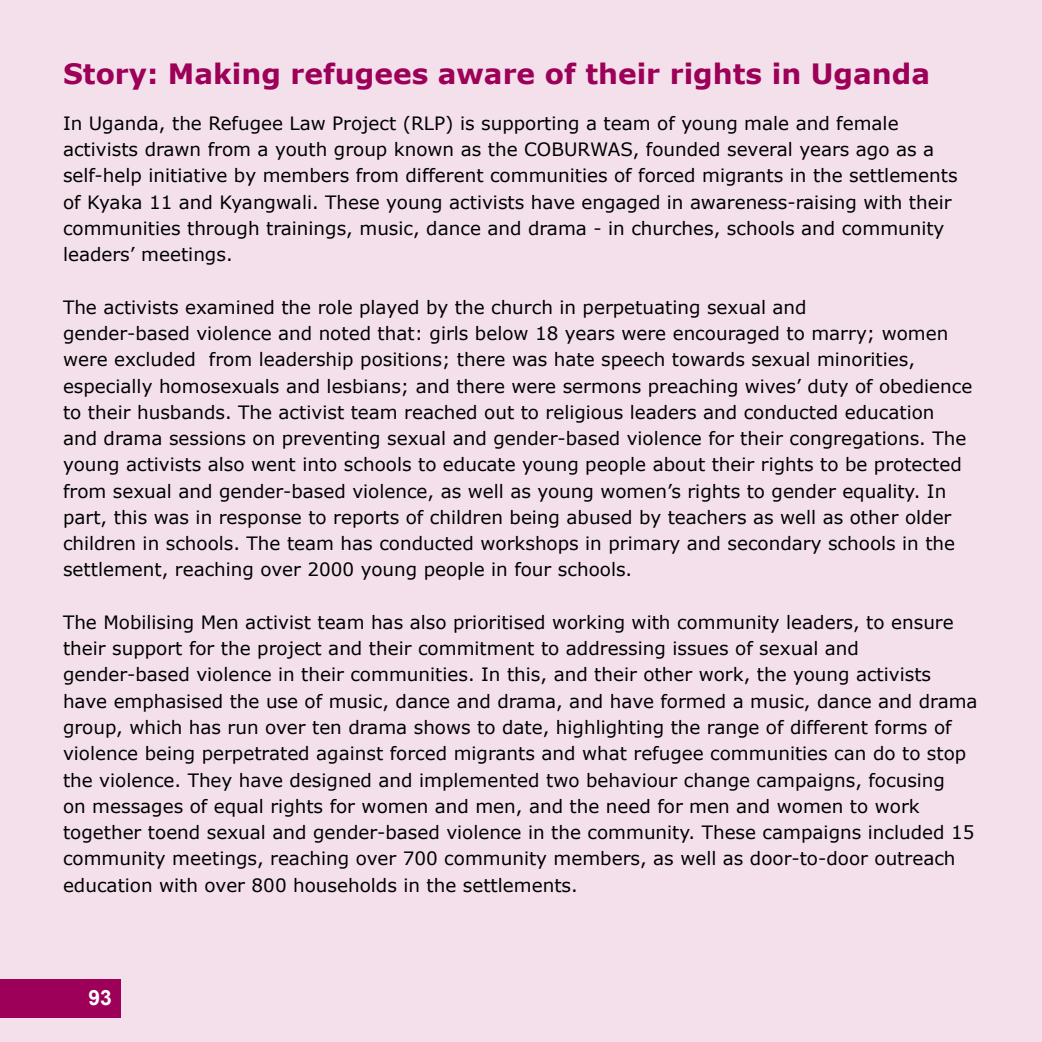
<style>
.page{position:relative;width:1042px;height:1042px;background:#f3e0eb}
.page>*{position:absolute;margin:0;border:0;box-sizing:border-box;transform-origin:0 0}
.t1{font:700 28px "Verdana";color:#9c0058}
.t2{font:700 21px "Arial";color:#fff}
.t3{font:18.38px/26.2px "Verdana";color:#000}
</style>
<div class="page">
<div style="left:0;top:979px;width:121px;height:39px;background:#9c0058"></div>
<h1 class="t1" style="left:63px;top:54px;width:868px">Story: Making refugees aware of their rights in Uganda</h1>
<p class="t3" style="left:63px;top:110px;width:896px">In Uganda, the Refugee Law Project (RLP) is supporting a team of young male and female activists drawn from a youth group known as the COBURWAS, founded several years ago as a self-help initiative by members from different communities of forced migrants in the settlements of Kyaka 11 and Kyangwali. These young activists have engaged in awareness-raising with their communities through trainings, music, dance and drama - in churches, schools and community leaders’ meetings.</p>
<p class="t3" style="left:63px;top:294px;width:911px">The activists examined the role played by the church in perpetuating sexual and<br>gender-based violence and noted that: girls below 18 years were encouraged to marry; women were excluded from leadership positions; there was hate speech towards sexual minorities, especially homosexuals and lesbians; and there were sermons preaching wives’ duty of obedience to their husbands. The activist team reached out to religious leaders and conducted education and drama sessions on preventing sexual and gender-based violence for their congregations. The young activists also went into schools to educate young people about their rights to be protected from sexual and gender-based violence, as well as young women’s rights to gender equality. In part, this was in response to reports of children being abused by teachers as well as other older children in schools. The team has conducted workshops in primary and secondary schools in the settlement, reaching over 2000 young people in four schools.</p>
<p class="t3" style="left:63px;top:609px;width:916px">The Mobilising Men activist team has also prioritised working with community leaders, to ensure their support for the project and their commitment to addressing issues of sexual and gender-based violence in their communities. In this, and their other work, the young activists have emphasised the use of music, dance and drama, and have formed a music, dance and drama group, which has run over ten drama shows to date, highlighting the range of different forms of violence being perpetrated against forced migrants and what refugee communities can do to stop the violence. They have designed and implemented two behaviour change campaigns, focusing<br>on messages of equal rights for women and men, and the need for men and women to work together toend sexual and gender-based violence in the community. These campaigns included 15 community meetings, reaching over 700 community members, as well as door-to-door outreach education with over 800 households in the settlements.</p>
<p class="t2" style="left:89px;top:983px;width:25px">93</p>
</div>
